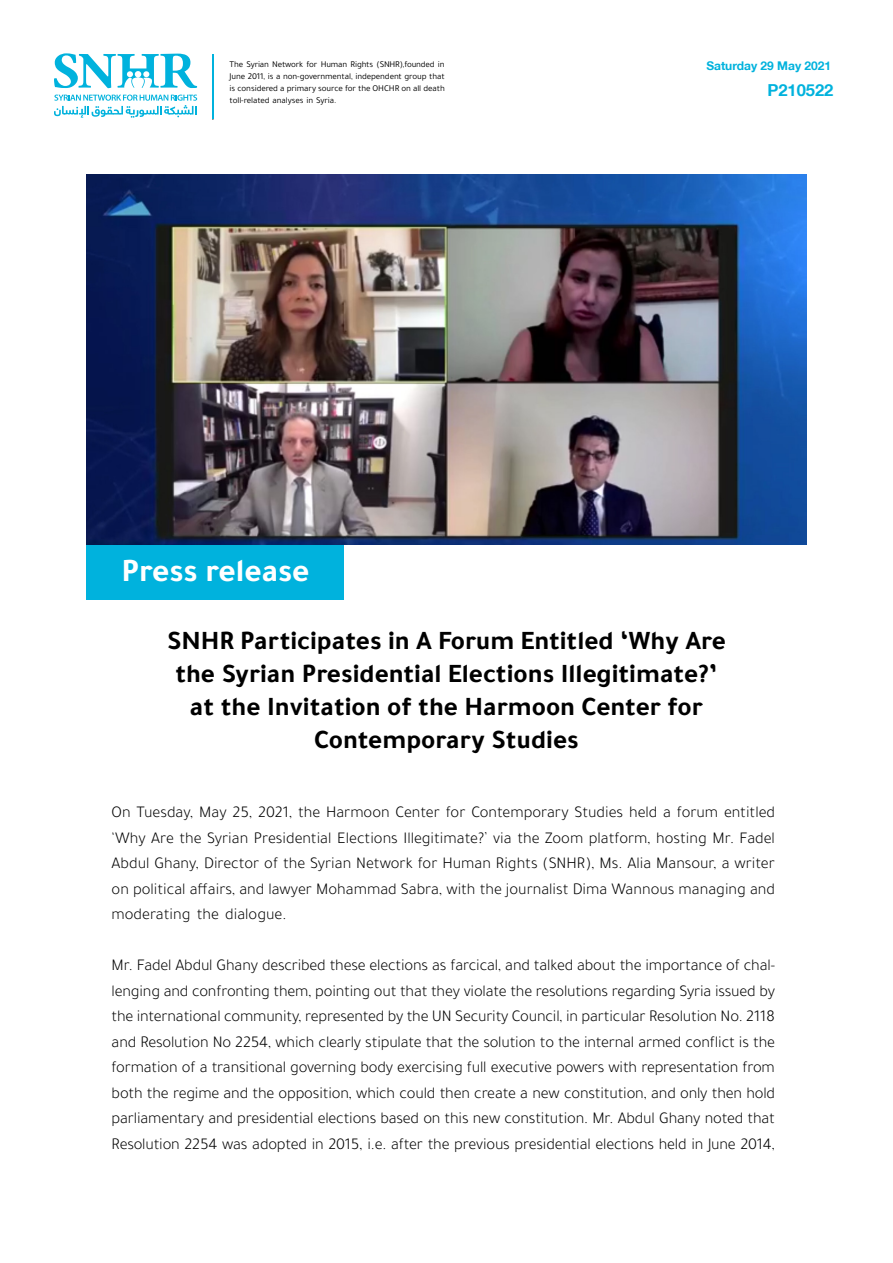
<style>
.page{position:relative;width:893px;height:1263px;background:#fff}
.page>*{position:absolute;margin:0;border:0;box-sizing:border-box;transform-origin:0 0}
.t1{font:700 33px "Tajawal";color:#fff}
.t2{font:700 27px/33px "Tajawal";color:#000;text-align:center}
.t3{font:300 16.5px/25.5px "Tajawal";letter-spacing:-.01em;color:#000;text-align:justify}
.t4{font:700 16.5px "Helvetica Neue LT Arabic";color:#00b2dd}
.t5{font:700 12px "Helvetica Neue LT Arabic";color:#00b2dd}
.t6{font:9px/12px "Tajawal";letter-spacing:-.01em;color:#000;text-align:justify}
</style>
<div class="page">
<svg style="left:54px;top:53px;width:143px;height:35px"></svg>
<svg style="left:54px;top:95px;width:143px;height:23px"></svg>
<hr style="left:212px;top:54px;width:2px;height:65px;background:#00b2dd">
<div style="left:86px;top:544px;width:258px;height:55px;background:#00b2dd"></div>
<img style="left:86px;top:174px;width:720px;height:370px">
<p class="t6" style="left:230px;top:59px;width:217px">The Syrian Network for Human Rights (SNHR ,) founded in June 2011, is a non-governmental, independent group that is considered a primary source for the OHCHR on all death toll-related analyses in Syria.</p>
<h1 class="t1" style="left:121px;top:546px;width:189px">Press release</h1>
<p class="t5" style="left:706px;top:59px;width:126px">Saturday 29 May 2021</p>
<p class="t4" style="left:767px;top:81px;width:68px">P210522</p>
<h2 class="t2" style="left:167px;top:623px;width:560px">SNHR Participates in A Forum Entitled ‘Why Are the Syrian Presidential Elections Illegitimate ‘? at the Invitation of the Harmoon Center for Contemporary Studies</h2>
<p class="t3" style="left:112px;top:799px;width:665px">On Tuesday, May 25, 2021, the Harmoon Center for Contemporary Studies held a forum entitled ‘Why Are the Syrian Presidential Elections Illegitimate?’ via the Zoom platform, hosting Mr. Fadel Abdul Ghany, Director of the Syrian Network for Human Rights (SNHR ,) Ms. Alia Mansour a, writer on political affairs, and lawyer Mohammad Sabra, with the journalist Dima Wannous managing and moderating the dialogue.</p>
<p class="t3" style="left:112px;top:952px;width:665px">Mr. Fadel Abdul Ghany described these elections as farcical, and talked about the importance of chal-</p>
<p class="t3" style="left:112px;top:1003px;width:665px">the international community, represented by the UN Security Council in, particular Resolution No. 2118 and Resolution No 2254, which clearly stipulate that the solution to the internal armed conflict is the formation of a transitional governing body exercising full executive powers with representation from both the regime and the opposition, which could then create a new constitution, and only then hold parliamentary and presidential elections based on this new constitution. Mr. Abdul Ghany noted that Resolution 2254 was adopted in 2015, .e. i after the previous presidential elections held in June 2014,</p>
<p class="t3" style="left:112px;top:978px;width:665px">lenging and confronting them, pointing out that they violate the resolutions regarding Syria issued by</p>
</div>
